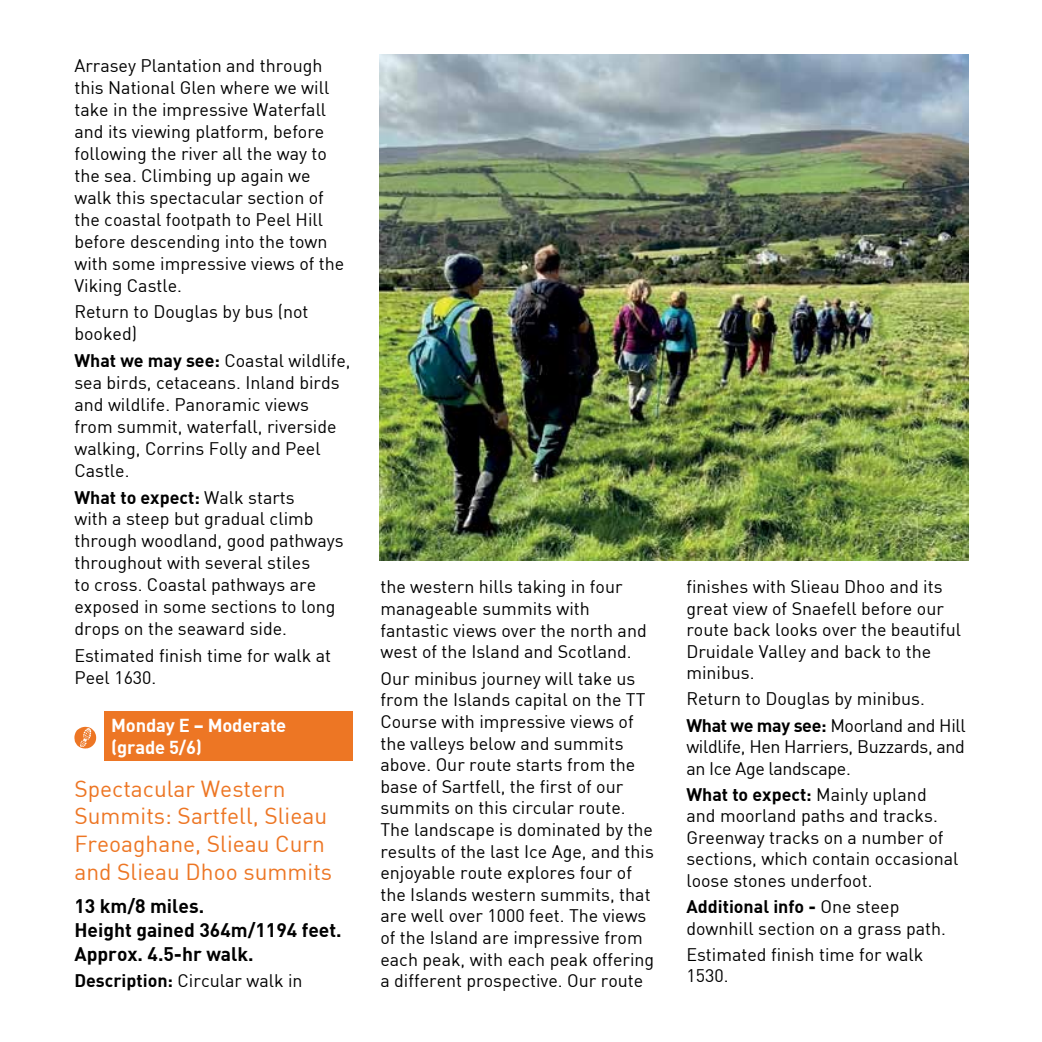
<style>
.page{position:relative;width:1042px;height:1042px;background:#fff}
.page>*{position:absolute;margin:0;border:0;box-sizing:border-box;transform-origin:0 0}
.t1{font:22.75px/27.8px "DIN";color:#ed7624}
.t2{font:700 19.25px/23.6px "DIN";color:#000}
.t3{font:700 18.38px/22.1px "DIN";letter-spacing:-.01em;color:#fff}
.t4{font:17.85px/21.9px "DIN";color:#000}
.t5{font:17.85px/21.3px "DIN";letter-spacing:-.02em;color:#000}
.s1{font-weight:700}
</style>
<div class="page">
<div style="left:104px;top:711px;width:248px;height:50px;background:#ed7624"></div>
<svg style="left:74px;top:727px;width:22px;height:21px"></svg>
<img style="left:379px;top:55px;width:589px;height:506px">
<p class="t4" style="left:74px;top:55px;width:271px">Arrasey Plantation and through this National Glen where we will take in the impressive Waterfall and its viewing platform, before following the river all the way to the sea. Climbing up again we walk this spectacular section of the coastal footpath to Peel Hill before descending into the town with some impressive views of the<br>Viking Castle.</p>
<p class="t4" style="left:74px;top:301px;width:236px">Return to Douglas by bus (not booked)</p>
<p class="t4" style="left:74px;top:349px;width:278px"><span class="s1">What we may see:</span> Coastal wildlife, sea birds, cetaceans. Inland birds and wildlife. Panoramic views from summit, waterfall, riverside walking, Corrins Folly and Peel<br>Castle.</p>
<p class="t4" style="left:74px;top:486px;width:271px"><span class="s1">What to expect:</span> Walk starts<br>with a steep but gradual climb through woodland, good pathways throughout with several stiles<br>to cross. Coastal pathways are exposed in some sections to long drops on the seaward side.</p>
<p class="t4" style="left:74px;top:644px;width:258px">Estimated finish time for walk at<br>Peel 1630.</p>
<p class="t3" style="left:111px;top:713px;width:177px">Monday E – Moderate (grade 5/6)</p>
<p class="t1" style="left:74px;top:774px;width:259px">Spectacular Western<br>Summits: Sartfell, Slieau<br>Freoaghane, Slieau Curn and Slieau Dhoo summits</p>
<p class="t2" style="left:74px;top:894px;width:269px">13 km/8 miles.<br>Height gained 364m/1194 feet.<br>Approx. 4.5-hr walk.</p>
<p class="t4" style="left:74px;top:969px;width:230px"><span class="s1">Description:</span> Circular walk in</p>
<p class="t4" style="left:380px;top:576px;width:268px">the western hills taking in four manageable summits with fantastic views over the north and west of the Island and Scotland.</p>
<p class="t4" style="left:380px;top:667px;width:275px">Our minibus journey will take us from the Islands capital on the TT<br>Course with impressive views of the valleys below and summits above. Our route starts from the base of Sartfell, the first of our summits on this circular route.<br>The landscape is dominated by the results of the last Ice Age, and this enjoyable route explores four of the Islands western summits, that are well over 1000 feet. The views of the Island are impressive from each peak, with each peak offering a different prospective. Our route</p>
<p class="t4" style="left:686px;top:576px;width:276px;line-height:21.3px">finishes with Slieau Dhoo and its great view of Snaefell before our route back looks over the beautiful<br>Druidale Valley and back to the minibus.</p>
<p class="t4" style="left:686px;top:685px;width:281px;line-height:26.4px">Return to Douglas by minibus.<br><span class="s1">What we may see:</span> Moorland and Hill</p>
<p class="t5" style="left:686px;top:736px;width:280px">wildlife, Hen Harriers, Buzzards, and an Ice Age landscape.</p>
<p class="t4" style="left:686px;top:783px;width:274px;line-height:21.3px"><span class="s1">What to expect:</span> Mainly upland and moorland paths and tracks.<br>Greenway tracks on a number of sections, which contain occasional loose stones underfoot.</p>
<p class="t4" style="left:686px;top:895px;width:261px;line-height:21.3px"><span class="s1">Additional info -</span> One steep downhill section on a grass path.</p>
<p class="t4" style="left:686px;top:943px;width:238px;line-height:21.3px">Estimated finish time for walk<br>1530.</p>
</div>
